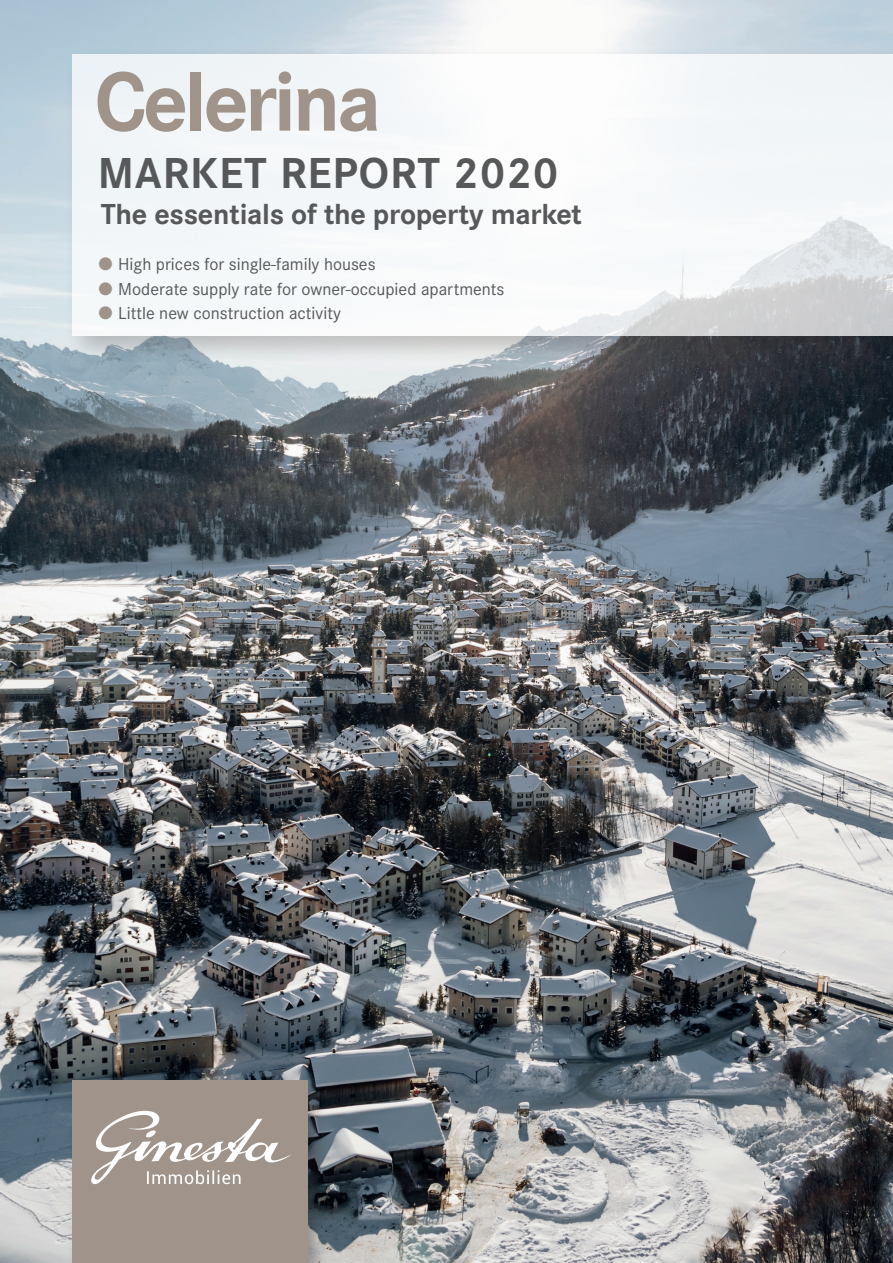
<style>
.page{position:relative;width:893px;height:1263px;background:#fff}
.page>*{position:absolute;margin:0;border:0;box-sizing:border-box;transform-origin:0 0}
.t1{font:700 87px "Corporate S";letter-spacing:-.04em;color:#a0948a}
.t2{font:700 45px "Corporate S";letter-spacing:.02em;color:#57585a}
.t3{font:700 30px "Corporate S";letter-spacing:-.01em;color:#57585a}
.t4{font:18px "Corporate S";color:#57585a}
.s1{color:#a0948a}
</style>
<div class="page">
<img style="left:0;top:0;width:893px;height:1263px">
<div style="left:64px;top:46px;width:829px;height:319px;background:#231f20;opacity:.33"></div>
<svg style="left:72px;top:54px;width:821px;height:282px;fill:#f4f8f9"></svg>
<div style="left:67px;top:1075px;width:260px;height:188px;background:#231f20;opacity:.33"></div>
<div style="left:72px;top:1081px;width:236px;height:182px;background:#a0948a"></div>
<svg style="left:91px;top:1110px;width:200px;height:74px"></svg>
<h1 class="t1" style="left:94px;top:52px;width:289px">Celerina</h1>
<h2 class="t2" style="left:98px;top:147px;width:462px">MARKET REPORT 2020</h2>
<h3 class="t3" style="left:101px;top:197px;width:483px">The essentials of the property market</h3>
<p class="t4" style="left:99px;top:254px;width:278px"><span class="s1">●</span> High prices for single-family houses</p>
<p class="t4" style="left:99px;top:278px;width:407px"><span class="s1">●</span> Moderate supply rate for owner-occupied apartments</p>
<p class="t4" style="left:99px;top:303px;width:244px"><span class="s1">●</span> Little new construction activity</p>
</div>
